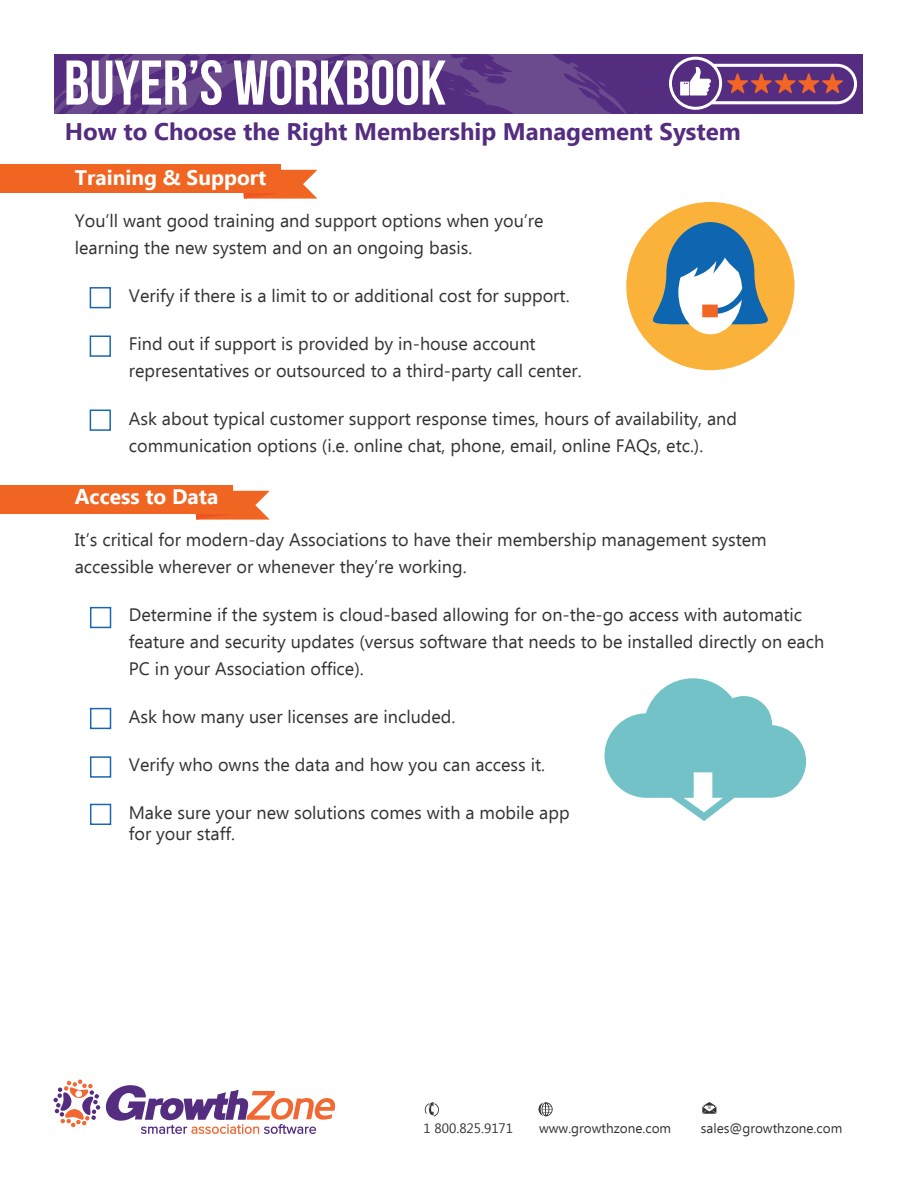
<style>
.page{position:relative;width:918px;height:1188px;background:#fff}
.page>*{position:absolute;margin:0;border:0;box-sizing:border-box;transform-origin:0 0}
.t1{font:63px "Bebas Neue";color:#fff}
.t2{font:700 24px "Ebrima";color:#542c80}
.t3{font:700 21px "Ebrima";color:#fff}
.t4{font:18px/27px "Ebrima";color:#333}
.t5{font:13.5px "Ebrima";color:#333}
</style>
<div class="page">
<div style="left:55px;top:54px;width:808px;height:60px;background:#542c80"></div>
<svg style="left:425px;top:1102px;width:14px;height:14px"></svg>
<svg style="left:539px;top:1102px;width:14px;height:14px"></svg>
<svg style="left:702px;top:1102px;width:14px;height:12px"></svg>
<svg style="left:669px;top:57px;width:188px;height:53px"></svg>
<svg style="left:54px;top:54px;width:582px;height:59px"></svg>
<svg style="left:54px;top:1079px;width:281px;height:55px"></svg>
<svg style="left:196px;top:490px;width:74px;height:30px"></svg>
<div style="left:0;top:485px;width:233px;height:29px;background:#f16522"></div>
<svg style="left:243px;top:169px;width:75px;height:30px"></svg>
<div style="left:0;top:164px;width:280px;height:29px;background:#f16522"></div>
<div style="left:90px;top:287px;width:21px;height:21px;border:2px solid #1b66b0"></div>
<div style="left:90px;top:336px;width:21px;height:21px;border:2px solid #1b66b0"></div>
<div style="left:90px;top:410px;width:21px;height:21px;border:2px solid #1b66b0"></div>
<div style="left:90px;top:607px;width:21px;height:21px;border:2px solid #1b66b0"></div>
<div style="left:90px;top:708px;width:21px;height:21px;border:2px solid #1b66b0"></div>
<div style="left:90px;top:756px;width:21px;height:22px;border:2px solid #1b66b0"></div>
<div style="left:90px;top:804px;width:21px;height:21px;border:2px solid #1b66b0"></div>
<svg style="left:604px;top:678px;width:202px;height:143px"></svg>
<div style="left:626px;top:202px;width:169px;height:168px;background:#fbb23b;border-radius:50%"></div>
<div style="left:678px;top:250px;width:64px;height:84px;background:#fff;border-radius:50%"></div>
<svg style="left:626px;top:222px;width:169px;height:106px"></svg>
<div style="left:702px;top:305px;width:16px;height:12px;background:#f16623"></div>
<h1 class="t1" style="left:64px;top:48px;width:384px">BUYER’S WORKBOOK</h1>
<h2 class="t2" style="left:65px;top:114px;width:678px">How to Choose the Right Membership Management System</h2>
<p class="t3" style="left:75px;top:162px;width:193px">Training &amp; Support</p>
<p class="t4" style="left:75px;top:208px;width:470px">You’ll want good training and support options when you’re learning the new system and on an ongoing basis.</p>
<p class="t4" style="left:129px;top:283px;width:442px">Verify if there is a limit to or additional cost for support.</p>
<p class="t4" style="left:129px;top:331px;width:454px">Find out if support is provided by in-house account representatives or outsourced to a third-party call center.</p>
<p class="t4" style="left:129px;top:406px;width:610px">Ask about typical customer support response times, hours of availability, and communication options (i.e. online chat, phone, email, online FAQs, etc.).</p>
<p class="t3" style="left:75px;top:481px;width:145px">Access to Data</p>
<p class="t4" style="left:75px;top:527px;width:693px">It’s critical for modern-day Associations to have their membership management system accessible wherever or whenever they’re working.</p>
<p class="t4" style="left:129px;top:602px;width:697px">Determine if the system is cloud-based allowing for on-the-go access with automatic feature and security updates (versus software that needs to be installed directly on each<br>PC in your Association office).</p>
<p class="t4" style="left:129px;top:704px;width:328px">Ask how many user licenses are included.</p>
<p class="t4" style="left:129px;top:752px;width:418px">Verify who owns the data and how you can access it.</p>
<p class="t4" style="left:129px;top:800px;width:442px">Make sure your new solutions comes with a mobile app</p>
<p class="t4" style="left:129px;top:821px;width:108px">for your staff.</p>
<p class="t5" style="left:424px;top:1119px;width:91px">1 800.825.9171</p>
<p class="t5" style="left:539px;top:1119px;width:134px">www.growthzone.com</p>
<p class="t5" style="left:701px;top:1119px;width:143px">sales@growthzone.com</p>
</div>
